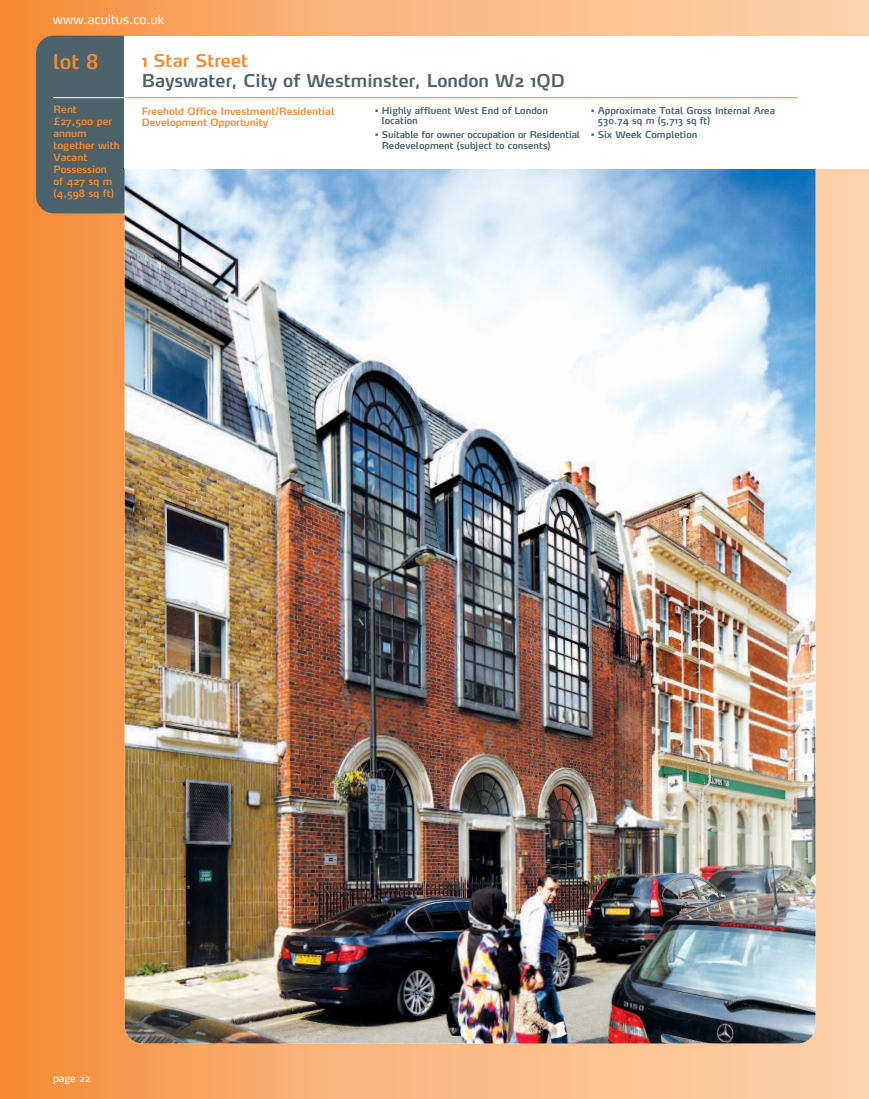
<style>
.page{position:relative;width:869px;height:1099px;background:#fff}
.page>*{position:absolute;margin:0;border:0;box-sizing:border-box;transform-origin:0 0}
.t1{font:600 20px "Max";color:#f58930}
.t2{font:600 17.5px "Max";color:#4c636b}
.t3{font:600 17.5px "Max";color:#f58930}
.t4{font:12.5px "Max";color:#fff}
.t5{font:600 10px/12px "Max";color:#f58930}
.t6{font:10px "Max";color:#fff}
.t7{font:600 9.38px/10.6px "Max";color:#4c636b}
</style>
<div class="page">
<div style="left:293px;top:0;width:575px;height:1098px;background:linear-gradient(to right,#fab176,#fcd1ac)"></div>
<div style="left:2px;top:0;width:291px;height:1098px;background:linear-gradient(to right,#f58931,#fab076)"></div>
<hr style="left:0;top:0;width:2px;height:1098px;background:#f58930">
<div style="left:36px;top:36px;width:104px;height:177px;background:#4c636b;border-radius:18px"></div>
<img style="left:125px;top:150px;width:690px;height:893px;border-radius:18px">
<div style="left:125px;top:36px;width:743px;height:132px;background:#fff"></div>
<hr style="left:53px;top:97px;width:72px;height:1px;background:#fff">
<hr style="left:125px;top:97px;width:672px;height:1px;background:#f58930">
<h3 class="t4" style="left:53px;top:15px;width:113px">www.acuitus.co.uk</h3>
<h1 class="t1" style="left:53px;top:54px;width:47px">lot 8</h1>
<p class="t5" style="left:53px;top:105px;width:68px">Rent<br>£27,500 per annum together with<br>Vacant<br>Possession<br>of 427 sq m (4,598 sq ft)</p>
<h2 class="t3" style="left:142px;top:54px;width:108px">1 Star Street</h2>
<h2 class="t2" style="left:142px;top:74px;width:424px">Bayswater, City of Westminster, London W2 1QD</h2>
<p class="t5" style="left:142px;top:106px;width:194px;line-height:11.2px">Freehold Office Investment/Residential<br>Development Opportunity</p>
<p class="t7" style="left:381px;top:106px;width:168px;text-indent:-7px">• Highly affluent West End of London location</p>
<p class="t7" style="left:381px;top:131px;width:199px;text-indent:-7px">• Suitable for owner occupation or Residential<br>Redevelopment (subject to consents)</p>
<p class="t7" style="left:597px;top:106px;width:179px;text-indent:-7px">• Approximate Total Gross Internal Area<br>530.74 sq m (5,713 sq ft)</p>
<p class="t7" style="left:590px;top:131px;width:108px">• Six Week Completion</p>
<p class="t6" style="left:53px;top:1074px;width:39px">page 22</p>
</div>
